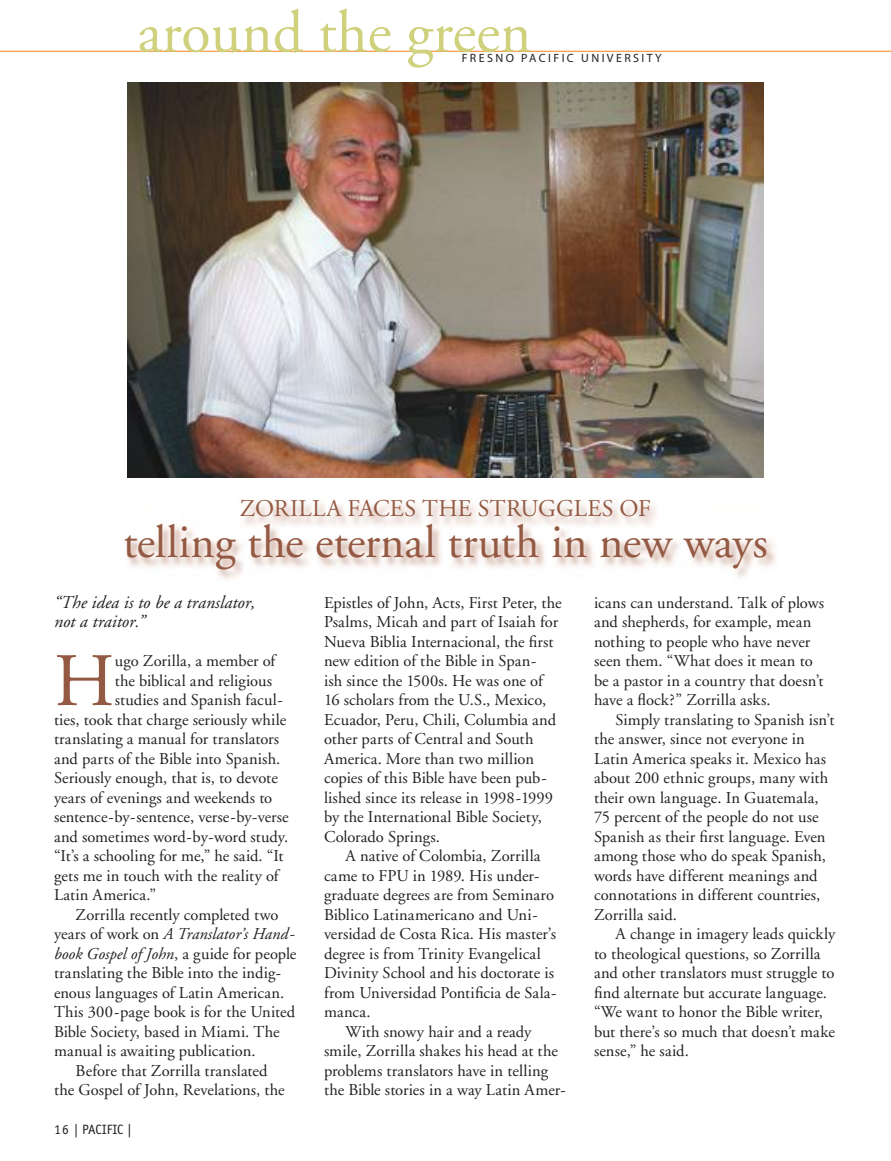
<style>
.page{position:relative;width:891px;height:1161px;background:#fff}
.page>*{position:absolute;margin:0;border:0;box-sizing:border-box;transform-origin:0 0}
.t1{font:75.3px "Adobe Garamond";color:#945942}
.t2{font:60px "Adobe Garamond";color:#cfd17c}
.t3{font:46.5px "Adobe Garamond";color:#945942}
.t4{font:24px "Adobe Garamond";letter-spacing:.01em;color:#945942}
.t5{font:italic 18px/19.5px "Adobe Garamond";color:#241f1f}
.t6{font:16.5px/19.5px "Adobe Garamond";letter-spacing:.005em;color:#241f1f}
.t7{font:italic 16.5px "Adobe Garamond";color:#241f1f}
.t8{font:13.5px "Officina Sans";color:#241f1f}
.t9{font:12px "Myriad MM 400 600";letter-spacing:.2em;color:#241f1f}
.s1{font-style:normal}
</style>
<div class="page">
<img style="left:128px;top:83px;width:635px;height:395px">
<img style="left:127px;top:503px;width:649px;height:76px">
<hr style="left:0;top:51px;width:891px;height:1px;background:#f8821e">
<h2 class="t2" style="left:138px;top:0;width:395px">around the green</h2>
<p class="t9" style="left:462px;top:52px;width:202px">FRESNO PACIFIC UNIVERSITY</p>
<h3 class="t4" style="left:240px;top:496px;width:413px">ZORILLA FACES THE STRUGGLES OF</h3>
<h3 class="t3" style="left:123px;top:517px;width:646px">telling the eternal truth in new ways</h3>
<p class="t5" style="left:54px;top:593px;width:203px">“The idea is to be a translator, not a traitor.”</p>
<h1 class="t1" style="left:54px;top:641px;width:62px">H</h1>
<p class="t6" style="left:115px;top:651px;width:162px">ugo Zorilla, a member of</p>
<p class="t6" style="left:115px;top:671px;width:159px">the biblical and religious</p>
<p class="t6" style="left:115px;top:690px;width:170px">studies and Spanish facul-</p>
<p class="t6" style="left:54px;top:710px;width:234px">ties, took that charge seriously while</p>
<p class="t6" style="left:54px;top:729px;width:227px">translating a manual for translators</p>
<p class="t6" style="left:54px;top:749px;width:228px">and parts of the Bible into Spanish.</p>
<p class="t6" style="left:54px;top:768px;width:225px">Seriously enough, that is, to devote</p>
<p class="t6" style="left:54px;top:788px;width:220px">years of evenings and weekends to</p>
<p class="t6" style="left:54px;top:807px;width:236px">sentence-by-sentence, verse-by-verse</p>
<p class="t6" style="left:54px;top:827px;width:236px">and sometimes word-by-word study.</p>
<p class="t6" style="left:54px;top:846px;width:231px">“It’s a schooling for me,” he said. “It</p>
<p class="t6" style="left:54px;top:866px;width:226px">gets me in touch with the reality of</p>
<p class="t6" style="left:54px;top:885px;width:104px">Latin America.”</p>
<p class="t6" style="left:76px;top:905px;width:204px">Zorrilla recently completed two</p>
<p class="t7" style="left:54px;top:925px;width:241px"><span class="s1">years of work on</span> A Translator’s Hand-</p>
<p class="t7" style="left:54px;top:944px;width:244px">book Gospel of John<span class="s1">, a guide for people</span></p>
<p class="t6" style="left:54px;top:963px;width:229px">translating the Bible into the indig-</p>
<p class="t6" style="left:54px;top:983px;width:232px">enous languages of Latin American.</p>
<p class="t6" style="left:54px;top:1002px;width:243px">This 300-page book is for the United</p>
<p class="t6" style="left:54px;top:1022px;width:227px">Bible Society, based in Miami. The</p>
<p class="t6" style="left:54px;top:1041px;width:203px">manual is awaiting publication.</p>
<p class="t6" style="left:76px;top:1061px;width:194px">Before that Zorrilla translated</p>
<p class="t6" style="left:54px;top:1080px;width:232px">the Gospel of John, Revelations, the</p>
<p class="t8" style="left:54px;top:1122px;width:79px">16 | PACIFIC |</p>
<p class="t6" style="left:324px;top:593px;width:239px">Epistles of John, Acts, First Peter, the Psalms, Micah and part of Isaiah for Nueva Biblia Internacional, the first new edition of the Bible in Span-<br>ish since the 1500s. He was one of 16 scholars from the U.S., Mexico, Ecuador, Peru, Chili, Columbia and other parts of Central and South America. More than two million copies of this Bible have been pub&shy;lished since its release in 1998-1999 by the International Bible Society, Colorado Springs.</p>
<p class="t6" style="left:346px;top:846px;width:196px">A native of Colombia, Zorrilla</p>
<p class="t6" style="left:324px;top:866px;width:217px">came to FPU in 1989. His under-</p>
<p class="t6" style="left:324px;top:885px;width:232px">graduate degrees are from Seminaro</p>
<p class="t6" style="left:324px;top:905px;width:215px">Biblico Latinamericano and Uni-</p>
<p class="t6" style="left:324px;top:924px;width:234px">versidad de Costa Rica. His master’s</p>
<p class="t6" style="left:324px;top:944px;width:218px">degree is from Trinity Evangelical</p>
<p class="t6" style="left:324px;top:963px;width:232px">Divinity School and his doctorate is</p>
<p class="t6" style="left:324px;top:983px;width:234px">from Universidad Pontificia de Sala-</p>
<p class="t6" style="left:324px;top:1002px;width:48px">manca.</p>
<p class="t6" style="left:346px;top:1022px;width:187px">With snowy hair and a ready</p>
<p class="t6" style="left:324px;top:1041px;width:235px">smile, Zorrilla shakes his head at the</p>
<p class="t6" style="left:324px;top:1061px;width:226px">problems translators have in telling</p>
<p class="t6" style="left:324px;top:1080px;width:243px">the Bible stories in a way Latin Amer-</p>
<p class="t6" style="left:594px;top:593px;width:232px">icans can understand. Talk of plows and shepherds, for example, mean nothing to people who have never seen them. “What does it mean to be a pastor in a country that doesn’t have a flock?” Zorrilla asks.</p>
<p class="t6" style="left:594px;top:710px;width:242px;text-indent:22px">Simply translating to Spanish isn’t the answer, since not everyone in Latin America speaks it. Mexico has about 200 ethnic groups, many with their own language. In Guatemala, 75 percent of the people do not use Spanish as their first language. Even among those who do speak Spanish, words have different meanings and connotations in different countries, Zorrilla said.</p>
<p class="t6" style="left:594px;top:924px;width:243px;text-indent:22px">A change in imagery leads quickly to theological questions, so Zorrilla and other translators must struggle to find alternate but accurate language. “We want to honor the Bible writer, but there’s so much that doesn’t make sense,” he said.</p>
</div>
